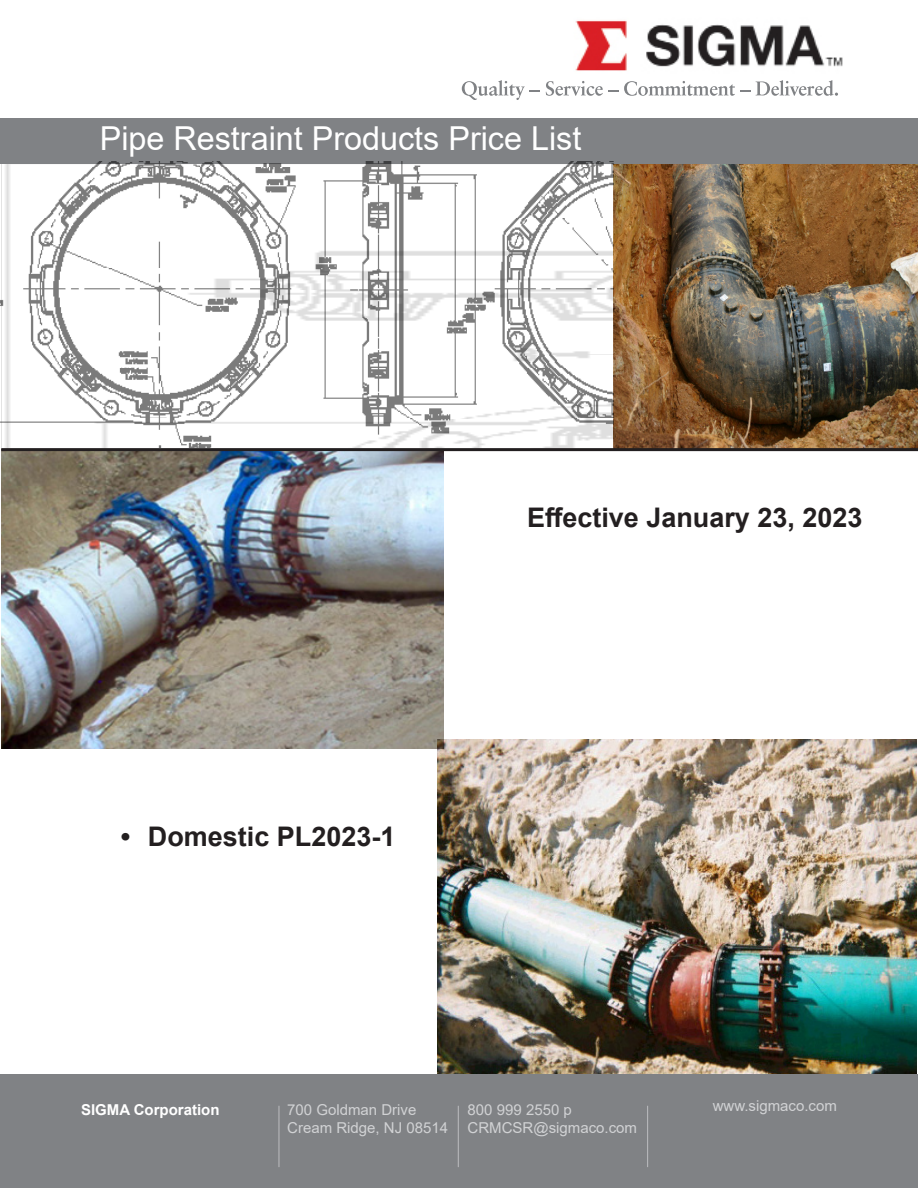
<style>
.page{position:relative;width:918px;height:1188px;background:#fff}
.page>*{position:absolute;margin:0;border:0;box-sizing:border-box;transform-origin:0 0}
.t1{font:33px "Arial";color:#fff}
.Text-HelvNeue-9_8{font:700 27px "Arial";color:#231f20}
.t2{font:15px "Arial";color:#d1d2d4}
.t3{font:700 15px "Arial";color:#fff}
</style>
<div class="page">
<img style="left:613px;top:163px;width:305px;height:285px">
<div style="left:0;top:1074px;width:918px;height:114px;background:#808285"></div>
<hr style="left:279px;top:1106px;width:1px;height:61px;background:#bcbdc0">
<hr style="left:458px;top:1106px;width:1px;height:61px;background:#bcbdc0">
<hr style="left:647px;top:1106px;width:1px;height:61px;background:#bcbdc0">
<div style="left:0;top:118px;width:918px;height:45px;background:#808285"></div>
<svg style="left:462px;top:80px;width:78px;height:20px"></svg>
<svg style="left:546px;top:81px;width:72px;height:15px"></svg>
<svg style="left:624px;top:81px;width:126px;height:15px"></svg>
<svg style="left:756px;top:80px;width:82px;height:16px"></svg>
<img style="left:1px;top:161px;width:613px;height:286px">
<img style="left:575px;top:20px;width:268px;height:51px">
<img style="left:437px;top:740px;width:480px;height:334px">
<img style="left:1px;top:451px;width:443px;height:297px">
<hr style="left:1px;top:448px;width:917px;height:3px;background:#231f20">
<p class="t1" style="left:100px;top:116px;width:483px">Pipe Restraint Products Price List</p>
<p class="Text-HelvNeue-9_8" style="left:121px;top:818px;width:276px">• Domestic PL2023-1</p>
<p class="Text-HelvNeue-9_8" style="left:527px;top:499px;width:337px">Effective January 23, 2023</p>
<p class="t3" style="left:81px;top:1100px;width:140px">SIGMA Corporation</p>
<p class="t2" style="left:713px;top:1096px;width:126px">www.sigmaco.com</p>
<p class="t2" style="left:468px;top:1099px;width:106px">800 999 2550 p</p>
<p class="t2" style="left:468px;top:1117px;width:171px">CRMCSR@sigmaco.com</p>
<p class="t2" style="left:287px;top:1100px;width:131px">700 Goldman Drive</p>
<p class="t2" style="left:287px;top:1118px;width:162px">Cream Ridge, NJ 08514</p>
</div>
